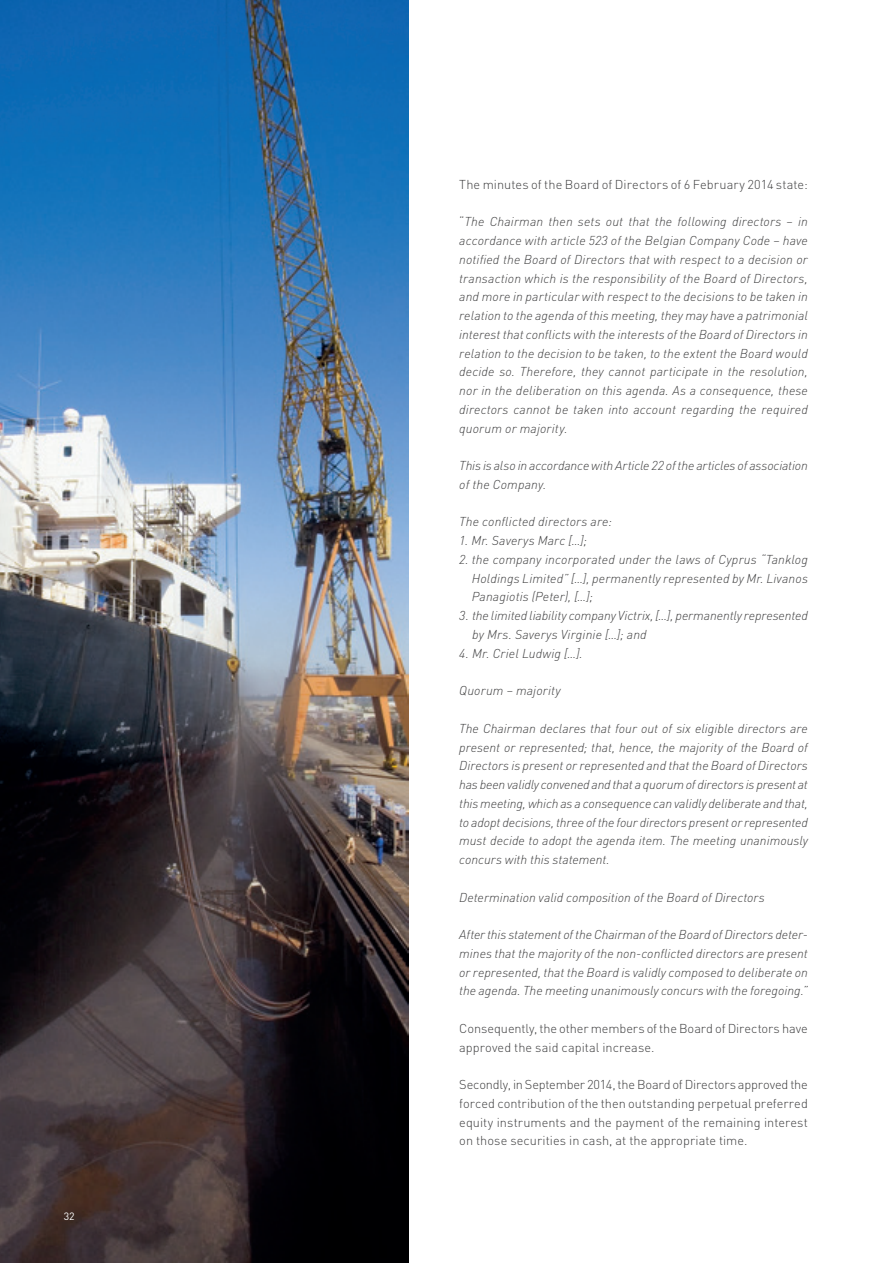
<style>
.page{position:relative;width:893px;height:1263px;background:#fff}
.page>*{position:absolute;margin:0;border:0;box-sizing:border-box;transform-origin:0 0}
.t1{font:italic 300 12.75px/18.8px "DIN";letter-spacing:.005em;color:#3e3e3f;text-align:justify}
.t2{font:300 12.75px/18.8px "DIN Pro";letter-spacing:.005em;color:#3e3e3f}
.t3{font:10.5px "DIN Pro";color:#fff}
.s1{font-family:"DIN Pro";font-style:normal}
</style>
<div class="page">
<img style="left:0;top:0;width:408px;height:1263px">
<p class="t3" style="left:64px;top:1209px;width:12px">32</p>
<p class="t2" style="left:459px;top:174px;width:350px">The minutes of the Board of Directors of 6 February 2014 state:</p>
<p class="t1" style="left:459px;top:212px;width:350px"><span class="s1">“</span>The Chairman then sets out that the following directors – in accordance with article 523 of the Belgian Company Code – have notified the Board of Directors that with respect to a decision or transaction which is the responsibility of the Board of Directors, and more in particular with respect to the decisions to be taken in relation to the agenda of this meeting, they may have a patrimonial interest that conflicts with the interests of the Board of Directors in relation to the decision to be taken, to the extent the Board would decide so. Therefore, they cannot participate in the resolution, nor in the deliberation on this agenda. As a consequence, these directors cannot be taken into account regarding the required quorum or majority.</p>
<p class="t1" style="left:459px;top:456px;width:350px">This is also in accordance with Article 22 of the articles of association of the Company.</p>
<p class="t1" style="left:459px;top:512px;width:154px">The conflicted directors are:</p>
<p class="t1" style="left:459px;top:531px;width:129px">1. Mr. Saverys Marc […];</p>
<p class="t1" style="left:472px;top:550px;width:338px;text-indent:-12px">2. the company incorporated under the laws of Cyprus “Tanklog Holdings Limited” […], permanently represented by Mr. Livanos Panagiotis (Peter), […];</p>
<p class="t1" style="left:472px;top:606px;width:337px;text-indent:-13px">3. the limited liability company Victrix, […], permanently represented by Mrs. Saverys Virginie […]; and</p>
<p class="t1" style="left:459px;top:644px;width:125px">4. Mr. Criel Ludwig […].</p>
<p class="t1" style="left:459px;top:681px;width:103px">Quorum – majority</p>
<p class="t1" style="left:459px;top:719px;width:350px">The Chairman declares that four out of six eligible directors are present or represented; that, hence, the majority of the Board of Directors is present or represented and that the Board of Directors has been validly convened and that a quorum of directors is present at this meeting, which as a consequence can validly deliberate and that, to adopt decisions, three of the four directors present or represented must decide to adopt the agenda item. The meeting unanimously concurs with this statement.</p>
<p class="t1" style="left:459px;top:887px;width:307px">Determination valid composition of the Board of Directors</p>
<p class="t1" style="left:459px;top:925px;width:350px">After this statement of the Chairman of the Board of Directors deter&shy;mines that the majority of the non-conflicted directors are present or represented, that the Board is validly composed to deliberate on the agenda. The meeting unanimously concurs with the foregoing.”</p>
<p class="t2" style="left:459px;top:1018px;width:350px">Consequently, the other members of the Board of Directors have approved the said capital increase.</p>
<p class="t2" style="left:459px;top:1074px;width:350px;text-align:justify">Secondly, in September 2014, the Board of Directors approved the forced contribution of the then outstanding perpetual preferred equity instruments and the payment of the remaining interest on those securities in cash, at the appropriate time.</p>
</div>
